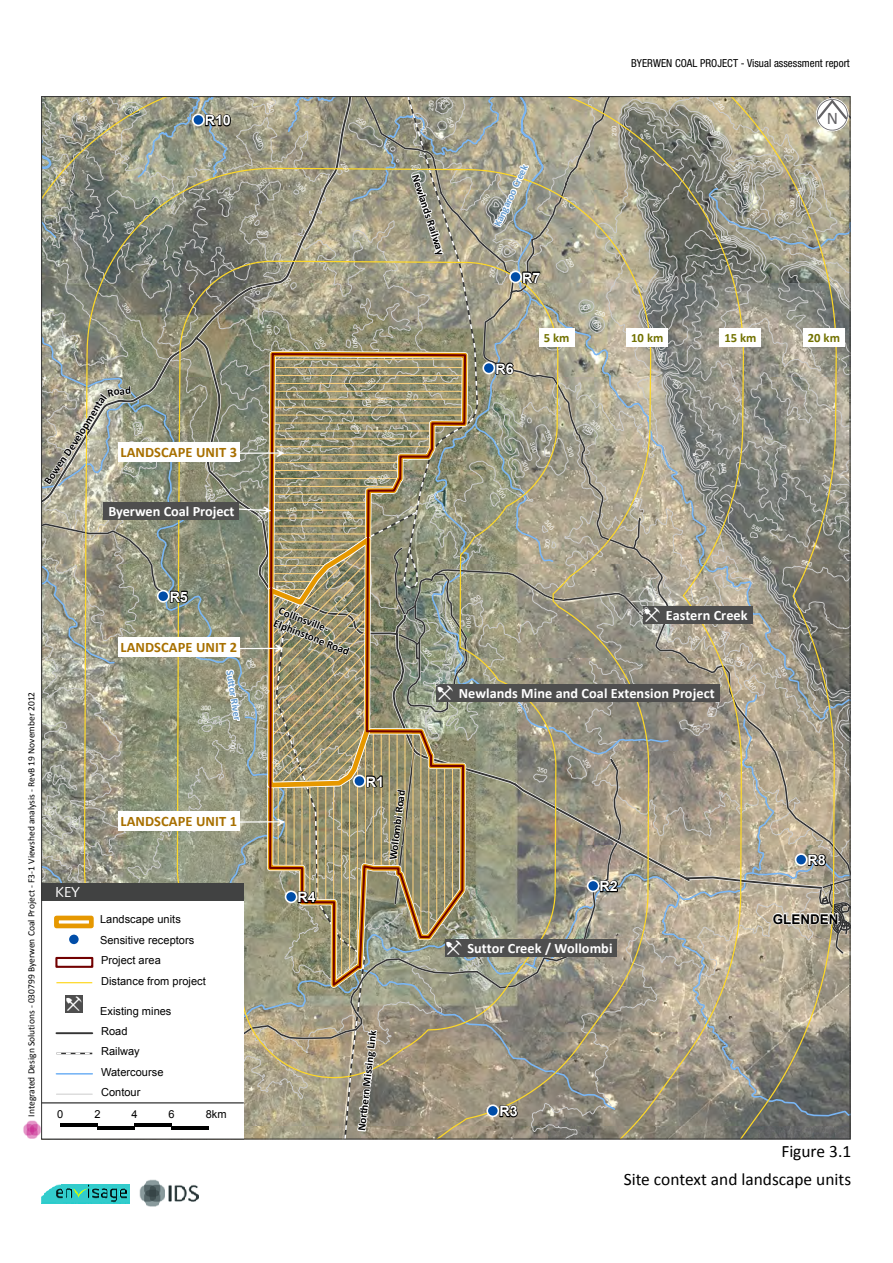
<style>
.page{position:relative;width:893px;height:1263px;background:#fff}
.page>*{position:absolute;margin:0;border:0;box-sizing:border-box;transform-origin:0 0}
.t1{font:17.7px "Calibri";color:#636265}
.t2{font:17.4px "Calibri";color:#000}
.t3{font:15.45px "ESRI Enviro Hazard Sites";color:#fff}
.t4{font:14.55px "Humanist 531 BT Roman A";color:#fff}
.t5{font:700 14.4px "Calibri";letter-spacing:.005em;color:#a87000}
.t6{font:700 14.25px "Calibri";letter-spacing:.005em;color:#fff}
.t7{font:700 14.25px "Arial";color:#fff}
.t8{font:700 13.35px "Arial";color:#000}
.t9{font:700 12.6px "Calibri";color:#727200}
.t10{font:11.1px/20.2px "Arial";letter-spacing:.005em;color:#000}
.t11{font:700 11.1px/13.5px "Calibri";color:#000}
.t12{font:condensed 11.1px "Helvetica Neue LT Pro";letter-spacing:.005em;color:#000}
.t13{font:10.65px "ESRI Arrowhead";color:#fff}
.t14{font:700 10.2px "Calibri";color:#659acd}
.t15{font:9.45px "Calibri";color:#000}
.t16{font:6.3px "Arial";color:#fff}
</style>
<div class="page">
<img style="left:23px;top:1121px;width:18px;height:18px">
<img style="left:42px;top:1192px;width:3px;height:11px">
<svg style="left:45px;top:1191px;width:2px;height:12px"></svg>
<img style="left:47px;top:1186px;width:8px;height:17px">
<svg style="left:55px;top:1184px;width:37px;height:19px"></svg>
<img style="left:92px;top:1184px;width:7px;height:19px">
<svg style="left:99px;top:1184px;width:30px;height:19px"></svg>
<img style="left:139px;top:1179px;width:58px;height:27px">
<svg style="left:168px;top:1179px;width:7px;height:27px"></svg>
<svg style="left:188px;top:1179px;width:1px;height:27px"></svg>
<img style="left:42px;top:97px;width:809px;height:1042px">
<p class="t7" style="left:205px;top:111px;width:28px">R10</p>
<p class="t11" style="left:70px;top:436px;width:22px;rotate:-59deg">elop</p>
<p class="t5" style="left:121px;top:443px;width:118px">LANDSCAPE UNIT 3</p>
<p class="t6" style="left:108px;top:502px;width:128px">Byerwen Coal Project</p>
<p class="t15" style="left:25px;top:1116px;width:426px;rotate:-90deg">Integrated Design Solutions ‐ 030799 Byerwen Coal Project ‐ F3‐1 Viewshed analysis ‐ RevB 19 November 2012</p>
<p class="t7" style="left:170px;top:587px;width:20px">R5</p>
<p class="t5" style="left:121px;top:638px;width:118px">LANDSCAPE UNIT 2</p>
<p class="t14" style="left:236px;top:669px;width:52px;rotate:81deg">Suttor River</p>
<p class="t4" style="left:55px;top:883px;width:26px">KEY</p>
<p class="t5" style="left:121px;top:812px;width:118px">LANDSCAPE UNIT 1</p>
<p class="t10" style="left:100px;top:909px;width:107px">Landscape units<br>Sensitive receptors<br>Project area<br>Distance from project</p>
<p class="t10" style="left:101px;top:1001px;width:72px;text-indent:-35px"><sup>B</sup> Existing mines<br>Road<br>Railway<br>Watercourse<br>Contour</p>
<p class="t10" style="left:57px;top:1104px;width:8px">0</p>
<p class="t10" style="left:94px;top:1104px;width:8px">2</p>
<p class="t10" style="left:131px;top:1104px;width:8px">4</p>
<p class="t10" style="left:169px;top:1104px;width:8px">6</p>
<p class="t10" style="left:206px;top:1104px;width:22px">8km</p>
<p class="t13" style="left:277px;top:447px;width:9px">D</p>
<p class="t11" style="left:422px;top:172px;width:86px;rotate:72deg">Newlands Railway</p>
<p class="t14" style="left:491px;top:223px;width:69px;rotate:-65deg">Kangaroo Creek</p>
<p class="t7" style="left:522px;top:268px;width:20px">R7</p>
<p class="t12" style="left:631px;top:56px;width:220px">BYERWEN COAL PROJECT - Visual assessment report</p>
<p class="t16" style="left:610px;top:136px;width:12px;rotate:-90deg">250</p>
<p class="t1" style="left:827px;top:107px;width:13px">N</p>
<p class="t7" style="left:495px;top:359px;width:20px">R6</p>
<p class="t9" style="left:544px;top:329px;width:27px">5 km</p>
<p class="t9" style="left:631px;top:329px;width:34px">10 km</p>
<p class="t9" style="left:724px;top:329px;width:34px">15 km</p>
<p class="t9" style="left:808px;top:329px;width:34px">20 km</p>
<p class="t11" style="left:281px;top:604px;width:82px;rotate:21deg">Collinsville‐<br>Elphinstone Road</p>
<p class="t13" style="left:275px;top:642px;width:9px">D</p>
<p class="t13" style="left:278px;top:816px;width:9px">D</p>
<p class="t7" style="left:298px;top:888px;width:20px">R4</p>
<p class="t7" style="left:366px;top:772px;width:20px">R1</p>
<p class="t11" style="left:386px;top:859px;width:72px;rotate:-83deg">Wollombi Road</p>
<p class="t11" style="left:355px;top:1130px;width:103px;rotate:-84deg">Northern Missing Link</p>
<p class="t3" style="left:645px;top:608px;width:17px">B</p>
<p class="t6" style="left:666px;top:606px;width:83px">Eastern Creek</p>
<p class="t3" style="left:438px;top:686px;width:17px">B</p>
<p class="t6" style="left:459px;top:684px;width:257px">Newlands Mine and Coal Extension Project</p>
<p class="t16" style="left:515px;top:713px;width:12px;rotate:-90deg">300</p>
<p class="t7" style="left:600px;top:877px;width:20px">R2</p>
<p class="t3" style="left:446px;top:941px;width:17px">B</p>
<p class="t6" style="left:467px;top:939px;width:147px">Suttor Creek / Wollombi</p>
<p class="t7" style="left:499px;top:1102px;width:20px">R3</p>
<p class="t7" style="left:808px;top:851px;width:20px">R8</p>
<p class="t8" style="left:773px;top:910px;width:67px">GLENDEN</p>
<p class="t2" style="left:781px;top:1140px;width:71px">Figure 3.1</p>
<p class="t2" style="left:624px;top:1169px;width:229px">Site context and landscape units</p>
</div>
